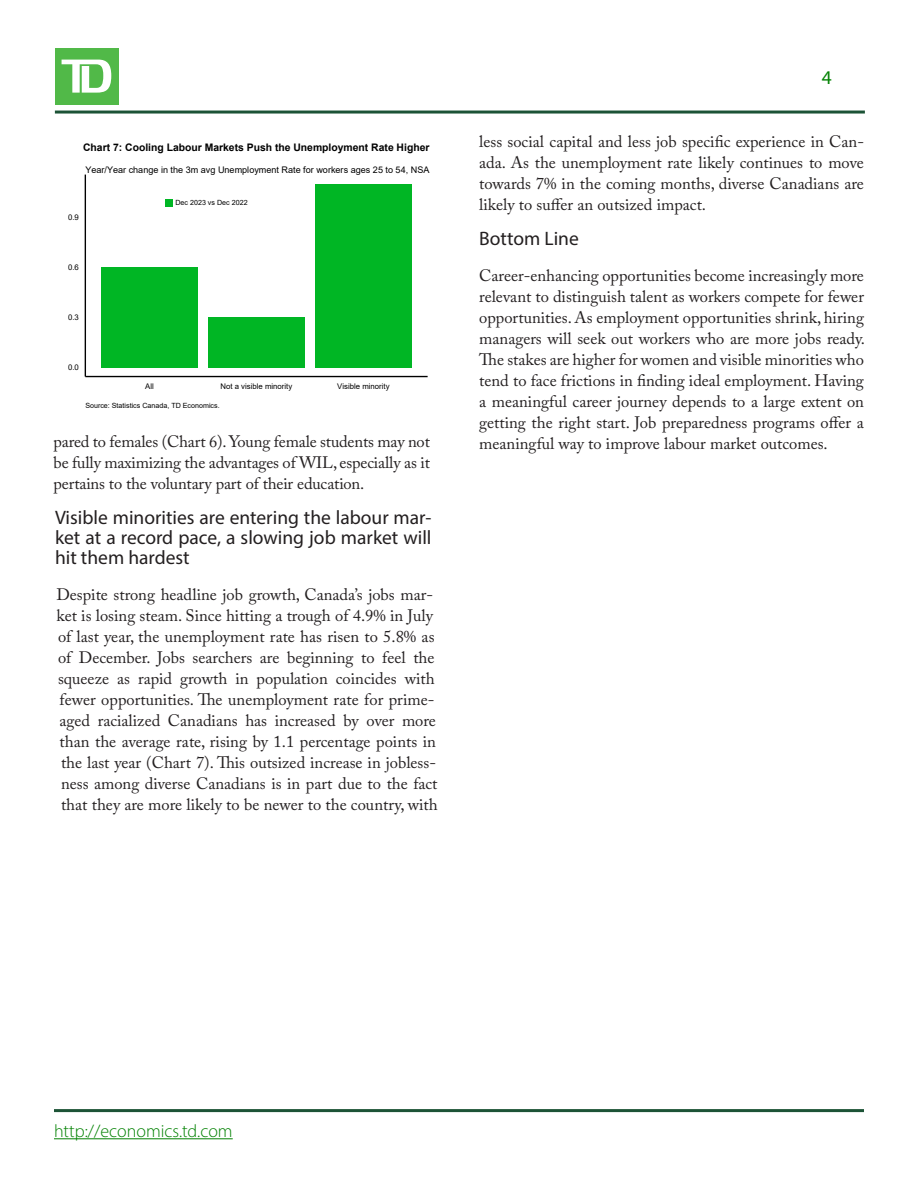
<style>
.page{position:relative;width:918px;height:1188px;background:#fff}
.page>*{position:absolute;margin:0;border:0;box-sizing:border-box;transform-origin:0 0}
.Subtitle{font:19.5px/20.2px "Myriad Pro";color:#231f20;text-align:justify}
.t1{font:19.5px "Myriad Pro";color:#038203}
.t2{font:300 18px "Myriad Pro";color:#038203}
.Paragraph{font:16.5px/21px "Adobe Caslon Pro";color:#231f20;text-align:justify}
.t3{font:700 10.35px "Arial";color:#000}
.t4{font:9.15px "Arial";color:#000}
.t5{font:7.8px "Arial";color:#000}
.t6{font:7.2px "Arial";color:#000}
</style>
<div class="page">
<hr style="left:55px;top:111px;width:810px;height:3px;background:#1c5336">
<div style="left:55px;top:48px;width:63px;height:57px;background:#51b948"></div>
<svg style="left:62px;top:60px;width:49px;height:33px"></svg>
<hr style="left:54px;top:1138px;width:179px;height:1px;background:#038203">
<hr style="left:54px;top:1109px;width:810px;height:3px;background:#1c5336">
<div style="left:208px;top:317px;width:97px;height:50px;background:#00b624"></div>
<div style="left:101px;top:267px;width:97px;height:100px;background:#00b624"></div>
<div style="left:315px;top:184px;width:97px;height:183px;background:#00b624"></div>
<hr style="left:85px;top:175px;width:1px;height:202px;background:#000">
<hr style="left:85px;top:376px;width:343px;height:1px;background:#000">
<div style="left:165px;top:199px;width:8px;height:8px;background:#00b624"></div>
<p class="t3" style="left:83px;top:140px;width:348px">Chart 7: Cooling Labour Markets Push the Unemployment Rate Higher</p>
<p class="t4" style="left:85px;top:163px;width:346px">Year/Year change in the 3m avg Unemployment Rate for workers ages 25 to 54, NSA</p>
<p class="t5" style="left:68px;top:212px;width:12px">0.9</p>
<p class="t5" style="left:68px;top:262px;width:12px">0.6</p>
<p class="t5" style="left:68px;top:312px;width:12px">0.3</p>
<p class="t5" style="left:68px;top:362px;width:12px">0.0</p>
<p class="t6" style="left:175px;top:198px;width:74px">Dec 2023 vs Dec 2022</p>
<p class="t5" style="left:145px;top:380px;width:10px">All</p>
<p class="t5" style="left:221px;top:380px;width:73px">Not a visible minority</p>
<p class="t5" style="left:337px;top:380px;width:54px">Visible minority</p>
<p class="t6" style="left:85px;top:401px;width:136px">Source: Statistics Canada, TD Economics.</p>
<p class="Paragraph" style="left:54px;top:430px;width:378px">pared to females (Chart 6). Young female students may not be fully maximizing the advantages of WIL, especially as it pertains to the voluntary part of their education.</p>
<p class="Subtitle" style="left:55px;top:507px;width:378px">Visible minorities are entering the labour mar&shy;ket at a record pace, a slowing job market will hit them hardest</p>
<p class="Paragraph" style="left:57px;top:584px;width:383px;text-align:left">Despite strong headline job growth, Canada’s jobs mar&shy;ket is losing steam. Since hitting a trough of 4.9% in July of last year, the unemployment rate has risen to 5.8% as of December. Jobs searchers are beginning to feel the squeeze as rapid growth in population coincides with fewer opportunities. The unemployment rate for prime&shy;aged racialized Canadians has increased by over more than the average rate, rising by 1.1 percentage points in the last year (Chart 7). This outsized increase in jobless&shy;ness among diverse Canadians is in part due to the fact that they are more likely to be newer to the country, with</p>
<p class="t1" style="left:822px;top:65px;width:12px">4</p>
<p class="Paragraph" style="left:479px;top:131px;width:386px">less social capital and less job specific experience in Can&shy;ada. As the unemployment rate likely continues to move towards 7% in the coming months, diverse Canadians are likely to suffer an outsized impact.</p>
<p class="Subtitle" style="left:479px;top:228px;width:101px">Bottom Line</p>
<p class="Paragraph" style="left:479px;top:265px;width:387px">Career-enhancing opportunities become increasingly more relevant to distinguish talent as workers compete for fewer opportunities. As employment opportunities shrink, hiring managers will seek out workers who are more jobs ready.<br>The stakes are higher for women and visible minorities who tend to face frictions in finding ideal employment. Having a meaningful career journey depends to a large extent on getting the right start. Job preparedness programs offer a meaningful way to improve labour market outcomes.</p>
<p class="t2" style="left:54px;top:1120px;width:180px">http://economics.td.com</p>
</div>
